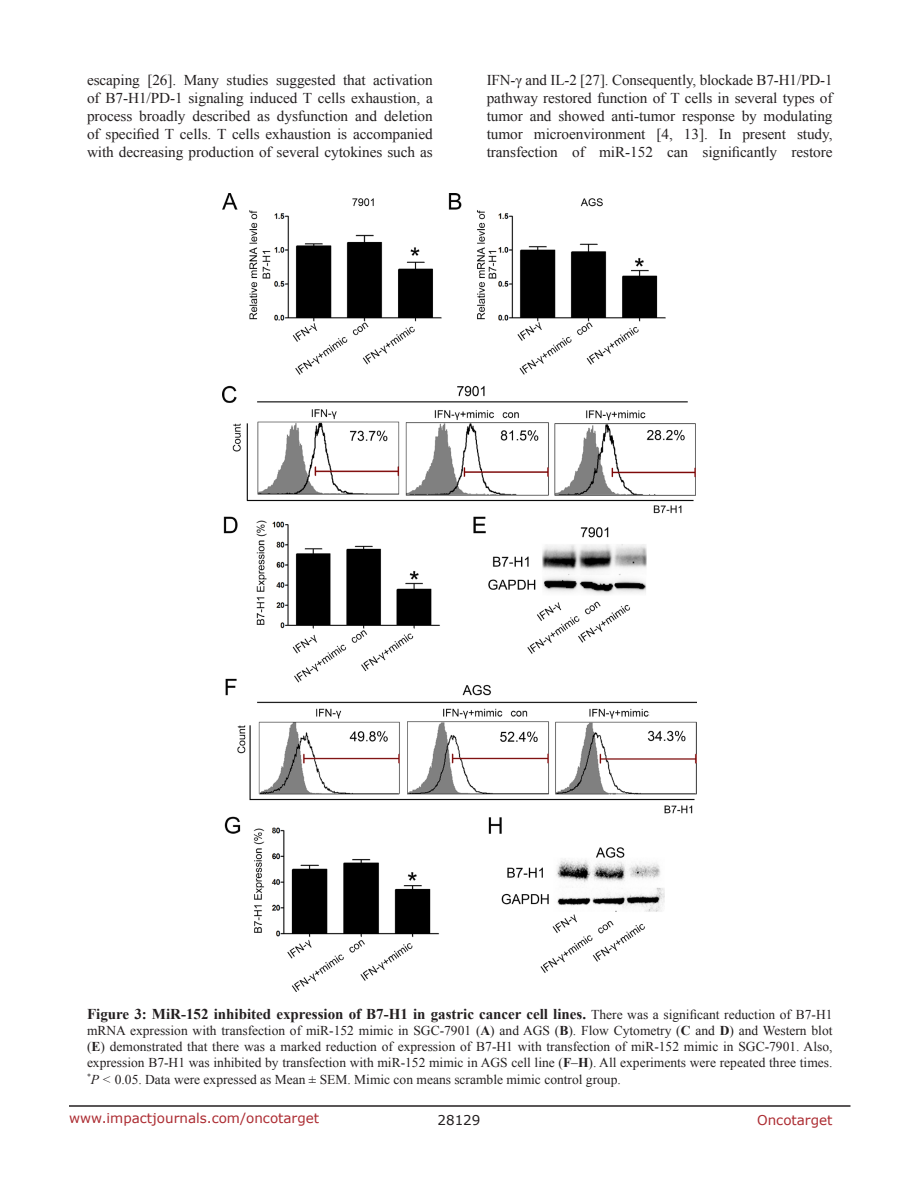
<style>
.page{position:relative;width:918px;height:1188px;background:#fff}
.page>*{position:absolute;margin:0;border:0;box-sizing:border-box;transform-origin:0 0}
.BodyText{font:15px/18px "Times New Roman";letter-spacing:-.005em;color:#231f20;text-align:justify}
.FigureText{font:700 15px "Times New Roman";color:#231f20}
.FigureText-2{font:13.5px/16.2px "Times New Roman";color:#231f20;text-align:justify}
.t1{font:13.5px "Verdana";color:#ac2b31}
.t2{font:13.5px "Verdana";color:#231f20}
.s1{font-weight:400;font-size:13.5px}
.s2{font-weight:700}
.s3{font-style:italic}
</style>
<div class="page">
<hr style="left:69px;top:1105px;width:781px;height:2px;background:#231f20">
<img style="left:223px;top:193px;width:474px;height:798px">
<p class="BodyText" style="left:87px;top:71px;width:347px">escaping [26]. Many studies suggested that activation of B7-H1/PD-1 signaling induced T cells exhaustion, a process broadly described as dysfunction and deletion of specified T cells. T cells exhaustion is accompanied with decreasing production of several cytokines such as</p>
<p class="BodyText" style="left:487px;top:71px;width:347px">IFN-γ and IL-2 [27]. Consequently, blockade B7-H1/PD-1 pathway restored function of T cells in several types of tumor and showed anti-tumor response by modulating tumor microenvironment [4, 13]. In present study, transfection of miR-152 can significantly restore</p>
<p class="FigureText" style="left:87px;top:1003px;width:747px">Figure 3: MiR-152 inhibited expression of B7-H1 in gastric cancer cell lines. <span class="s1">There was a significant reduction of B7-H1</span></p>
<p class="FigureText-2" style="left:87px;top:1022px;width:747px">mRNA expression with transfection of miR-152 mimic in SGC-7901 (<span class="s2">A</span>) and AGS (<span class="s2">B</span>). Flow Cytometry (<span class="s2">C</span> and <span class="s2">D</span>) and Western blot (<span class="s2">E</span>) demonstrated that there was a marked reduction of expression of B7-H1 with transfection of miR-152 mimic in SGC-7901. Also, expression B7-H1 was inhibited by transfection with miR-152 mimic in AGS cell line (<span class="s2">F</span>–<span class="s2">H</span>). All experiments were repeated three times. <sup>*</sup><span class="s3">P &lt;</span> 0.05. Data were expressed as Mean ± SEM. Mimic con means scramble mimic control group.</p>
<p class="t1" style="left:69px;top:1109px;width:252px">www.impactjournals.com/oncotarget</p>
<p class="t2" style="left:438px;top:1111px;width:44px">28129</p>
<p class="t1" style="left:757px;top:1111px;width:77px">Oncotarget</p>
</div>
